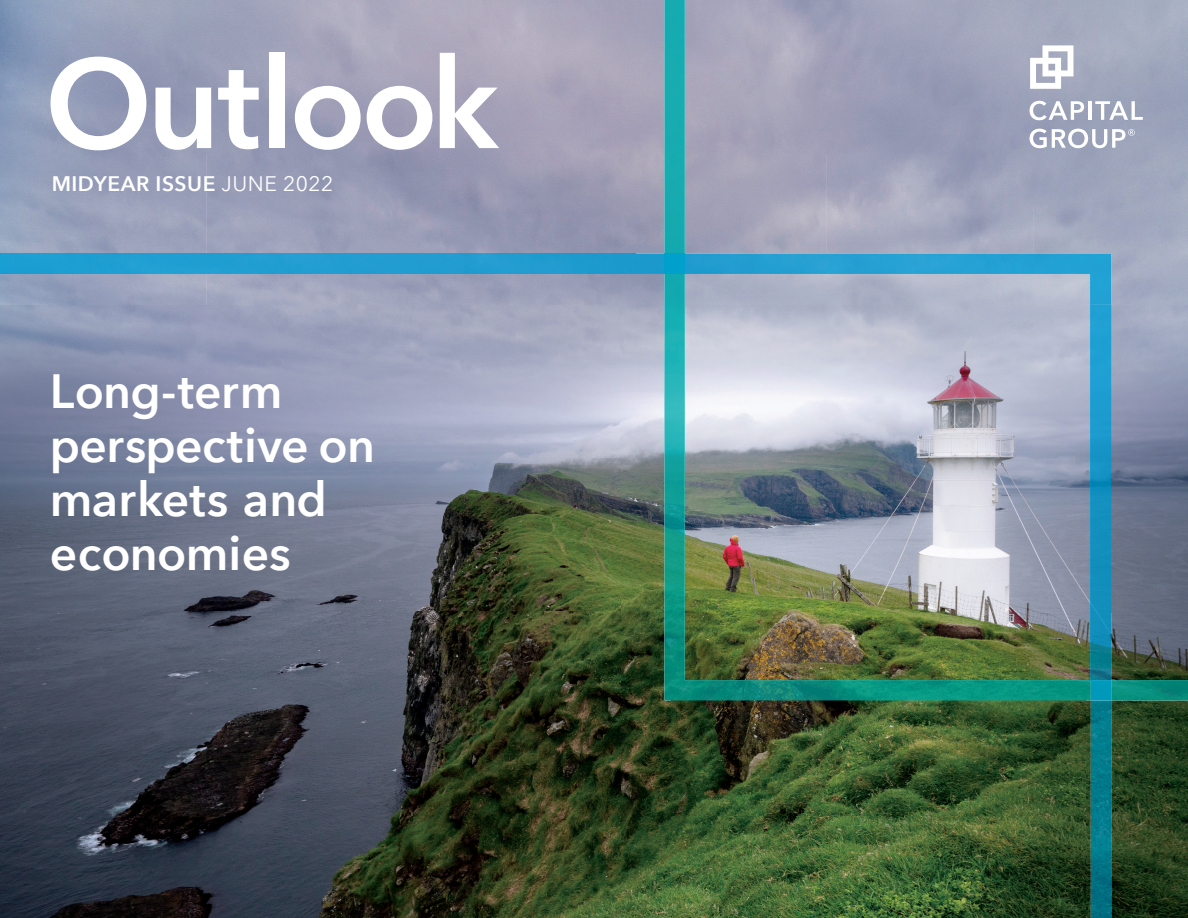
<style>
.page{position:relative;width:1188px;height:918px;background:#fff}
.page>*{position:absolute;margin:0;border:0;box-sizing:border-box;transform-origin:0 0}
.t1{font:600 126px "Avenir Next LT Com";letter-spacing:-.04em;color:#fff}
.t2{font:600 48px/54px "Avenir Next LT Com";letter-spacing:.005em;color:#fff}
.t3{font:600 21px "Avenir Next LT Com";letter-spacing:.025em;color:#fff}
.s1{font-weight:400}
</style>
<div class="page">
<img style="left:736px;top:305px;width:355px;height:342px">
<img style="left:0;top:153px;width:827px;height:153px">
<img style="left:0;top:306px;width:671px;height:612px">
<img style="left:1111px;top:306px;width:77px;height:306px">
<img style="left:1085px;top:612px;width:103px;height:306px">
<img style="left:671px;top:700px;width:414px;height:218px">
<img style="left:685px;top:305px;width:51px;height:342px">
<img style="left:664px;top:0;width:21px;height:647px">
<img style="left:664px;top:647px;width:524px;height:53px">
<div style="left:1px;top:254px;width:634px;height:20px;background:#209dd1"></div>
<img style="left:635px;top:254px;width:476px;height:51px">
<img style="left:1091px;top:304px;width:20px;height:614px">
<img style="left:664px;top:254px;width:21px;height:20px">
<img style="left:1091px;top:680px;width:20px;height:20px">
<svg style="left:1030px;top:101px;width:54px;height:19px"></svg>
<svg style="left:1095px;top:101px;width:48px;height:19px"></svg>
<svg style="left:1030px;top:129px;width:105px;height:19px"></svg>
<svg style="left:1030px;top:45px;width:43px;height:44px"></svg>
<h1 class="t1" style="left:45px;top:28px;width:455px">Outlook</h1>
<p class="t3" style="left:52px;top:171px;width:283px">MIDYEAR ISSUE <span class="s1">JUNE 2022</span></p>
<p class="t2" style="left:50px;top:364px;width:327px">Long-term perspective on markets and economies</p>
</div>
